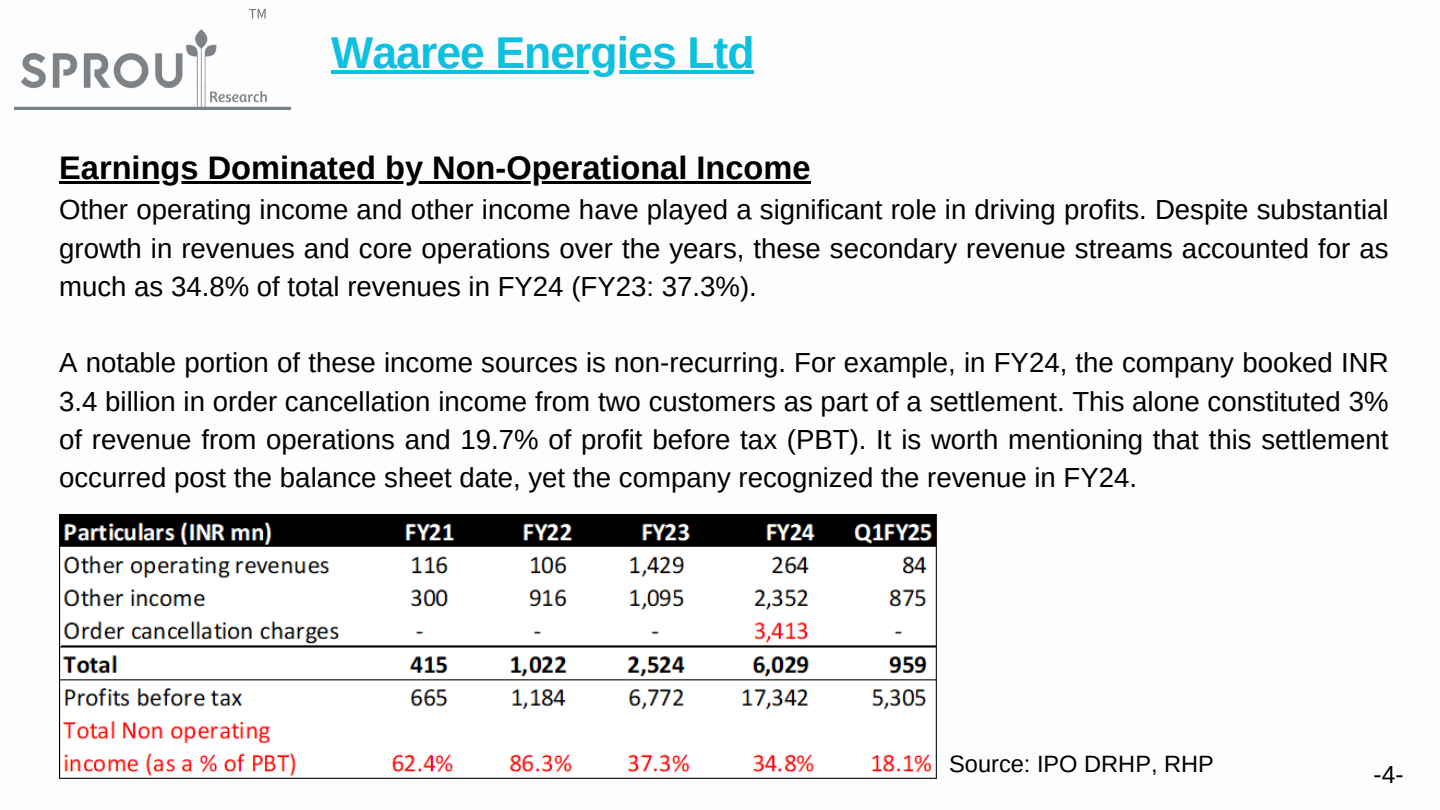
<style>
.page{position:relative;width:1440px;height:810px;background:#fff}
.page>*{position:absolute;margin:0;border:0;box-sizing:border-box;transform-origin:0 0}
.t1{font:700 44.6px "Arimo";letter-spacing:-.02em;color:#0cc0df}
.t2{font:700 32.6px "Arimo";color:#000}
.t3{font:27.6px/38.2px "Arimo";color:#000;text-align:justify}
.t4{font:24.6px "Arimo";color:#000}
.t5{font:23.6px "Arimo";color:#000}
</style>
<div class="page">
<img style="left:15px;top:8px;width:277px;height:102px">
<hr style="left:59px;top:181px;width:752px;height:3px;background:#000">
<img style="left:59px;top:514px;width:878px;height:265px">
<hr style="left:331px;top:70px;width:423px;height:4px;background:#0cc0df">
<h2 class="t1" style="left:331px;top:28px;width:425px">Waaree Energies Ltd</h2>
<p class="t2" style="left:59px;top:149px;width:753px">Earnings Dominated by Non-Operational Income</p>
<p class="t3" style="left:59px;top:191px;width:1331px">Other operating income and other income have played a significant role in driving profits. Despite substantial growth in revenues and core operations over the years, these secondary revenue streams accounted for as much as 34.8% of total revenues in FY24 (FY23: 37.3%).</p>
<h1 class="t3" style="left:59px;top:344px;width:1331px">A notable portion of these income sources is non-recurring. For example, in FY24, the company booked INR 3.4 billion in order cancellation income from two customers as part of a settlement. This alone constituted 3% of revenue from operations and 19.7% of profit before tax (PBT). It is worth mentioning that this settlement occurred post the balance sheet date, yet the company recognized the revenue in FY24.</h1>
<p class="t5" style="left:949px;top:751px;width:266px">Source: IPO DRHP, RHP</p>
<h2 class="t4" style="left:1374px;top:760px;width:32px">-4-</h2>
</div>
